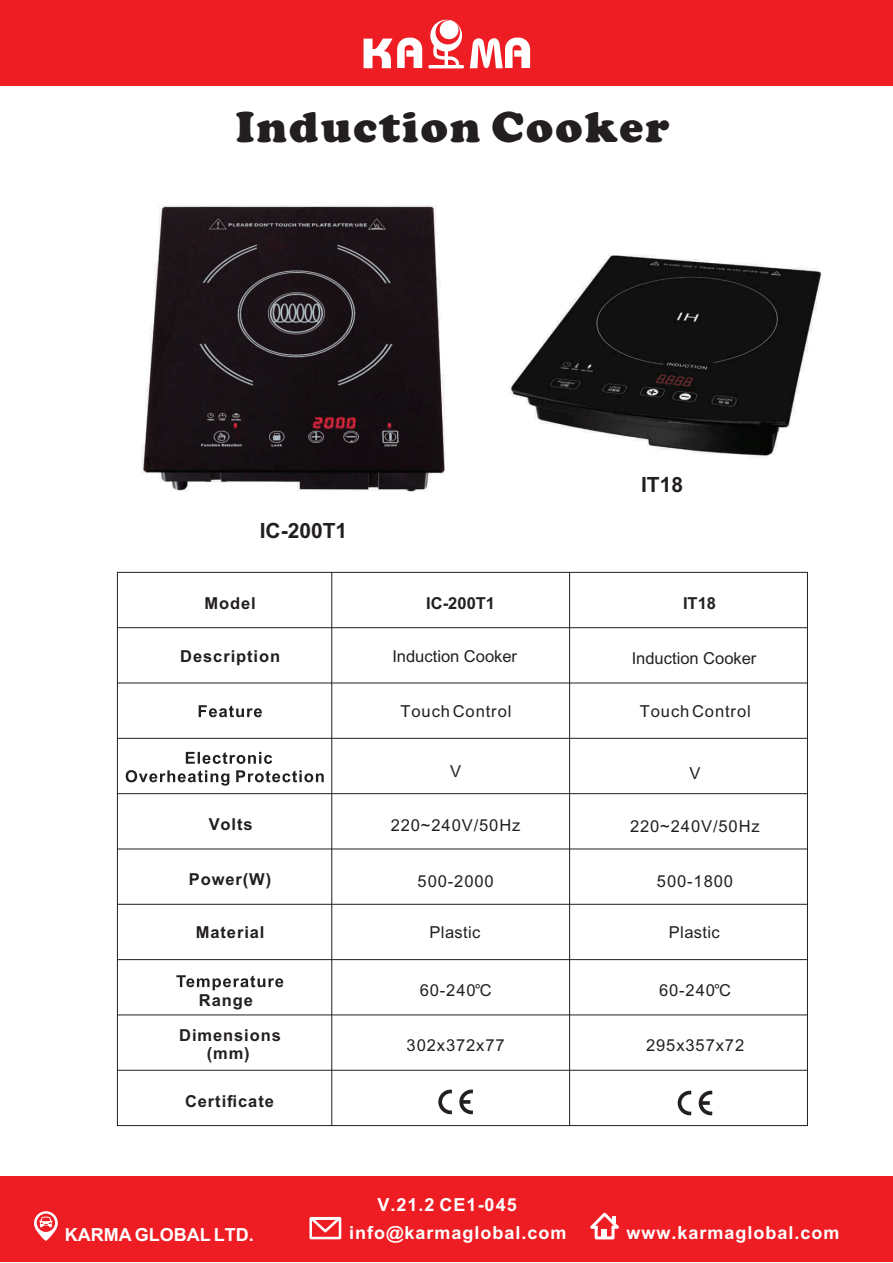
<style>
.page{position:relative;width:893px;height:1263px;background:#fff}
.page>*{position:absolute;margin:0;border:0;box-sizing:border-box;transform-origin:0 0}
.t1{font:900 45px "Cooper";letter-spacing:.05em;color:#231f20}
.t2{font:700 21px "Arial Unicode MS";color:#231f20}
.t3{font:700 18px "Arial Unicode MS";letter-spacing:.055em;color:#fff}
.t4{font:700 18px "Arial Unicode MS";color:#fff}
.t5{font:16.5px "Arial Unicode MS";letter-spacing:.055em;color:#231f20}
.t6{font:700 16.5px/18.5px "Arial Unicode MS";letter-spacing:.055em;color:#231f20;text-align:center}
.t7{font:16.5px "Arial Unicode MS";color:#231f20}
.t8{font:16.5px "Arial Unicode MS";letter-spacing:.025em;color:#231f20}
</style>
<div class="page">
<hr style="left:117px;top:572px;width:1px;height:554px;background:#231f20">
<hr style="left:331px;top:572px;width:1px;height:554px;background:#231f20">
<hr style="left:569px;top:572px;width:1px;height:554px;background:#231f20">
<hr style="left:807px;top:572px;width:1px;height:554px;background:#231f20">
<hr style="left:117px;top:1125px;width:691px;height:1px;background:#231f20">
<hr style="left:117px;top:1070px;width:691px;height:1px;background:#231f20">
<hr style="left:117px;top:1014px;width:691px;height:1px;background:#231f20">
<hr style="left:117px;top:959px;width:691px;height:1px;background:#231f20">
<hr style="left:117px;top:904px;width:691px;height:1px;background:#231f20">
<hr style="left:117px;top:848px;width:691px;height:1px;background:#231f20">
<hr style="left:117px;top:793px;width:691px;height:1px;background:#231f20">
<hr style="left:117px;top:738px;width:691px;height:1px;background:#231f20">
<hr style="left:117px;top:683px;width:691px;height:1px;background:#231f20">
<hr style="left:117px;top:627px;width:691px;height:1px;background:#231f20">
<hr style="left:117px;top:572px;width:691px;height:1px;background:#231f20">
<svg style="left:176px;top:975px;width:107px;height:15px"></svg>
<svg style="left:678px;top:1091px;width:34px;height:24px"></svg>
<svg style="left:438px;top:1089px;width:35px;height:25px"></svg>
<svg style="left:199px;top:705px;width:63px;height:12px"></svg>
<svg style="left:186px;top:752px;width:86px;height:12px"></svg>
<svg style="left:126px;top:770px;width:198px;height:16px"></svg>
<div style="left:0;top:0;width:892px;height:85px;background:#ee1d23"></div>
<svg style="left:364px;top:20px;width:166px;height:49px"></svg>
<div style="left:440px;top:20px;width:18px;height:19px;background:#fff;border-radius:50%"></div>
<img style="left:509px;top:254px;width:313px;height:205px">
<img style="left:141px;top:205px;width:304px;height:287px">
<div style="left:0;top:1176px;width:893px;height:86px;background:#ee1d23"></div>
<div style="left:309px;top:1217px;width:32px;height:22px;border:3px solid #fff"></div>
<svg style="left:309px;top:1217px;width:33px;height:18px"></svg>
<div style="left:595px;top:1226px;width:19px;height:13px;border:3px solid #fff"></div>
<svg style="left:590px;top:1212px;width:29px;height:19px"></svg>
<div style="left:601px;top:1229px;width:6px;height:8px;background:#fff"></div>
<svg style="left:34px;top:1211px;width:24px;height:30px"></svg>
<h1 class="t1" style="left:236px;top:101px;width:435px">Induction Cooker</h1>
<p class="t2" style="left:641px;top:469px;width:44px">IT18</p>
<p class="t2" style="left:260px;top:515px;width:89px">IC-200T1</p>
<p class="t6" style="left:205px;top:594px;width:53px">Model</p>
<p class="t6" style="left:426px;top:594px;width:70px">IC-200T1</p>
<p class="t6" style="left:683px;top:594px;width:35px">IT18</p>
<p class="t6" style="left:180px;top:647px;width:101px">Description</p>
<p class="t7" style="left:392px;top:644px;width:126px">Induction Cooker</p>
<p class="t7" style="left:632px;top:646px;width:126px">Induction Cooker</p>
<p class="t5" style="left:401px;top:699px;width:112px">Touch Control</p>
<p class="t5" style="left:640px;top:699px;width:112px">Touch Control</p>
<p class="t5" style="left:450px;top:760px;width:13px">V</p>
<p class="t5" style="left:689px;top:761px;width:13px">V</p>
<p class="t6" style="left:209px;top:815px;width:45px">Volts</p>
<p class="t5" style="left:391px;top:813px;width:131px">220~240V/50Hz</p>
<p class="t5" style="left:630px;top:814px;width:131px">220~240V/50Hz</p>
<p class="t6" style="left:189px;top:871px;width:84px">Power(W)</p>
<p class="t5" style="left:418px;top:869px;width:78px">500-2000</p>
<p class="t5" style="left:657px;top:869px;width:78px">500-1800</p>
<p class="t6" style="left:196px;top:924px;width:70px">Material</p>
<p class="t8" style="left:430px;top:921px;width:52px">Plastic</p>
<p class="t8" style="left:669px;top:921px;width:52px">Plastic</p>
<p class="t6" style="left:199px;top:991px;width:56px">Range</p>
<p class="t6" style="left:179px;top:1026px;width:103px">Dimensions (mm)</p>
<p class="t6" style="left:185px;top:1092px;width:90px">Certificate</p>
<p class="t5" style="left:420px;top:978px;width:73px">60-240℃</p>
<p class="t5" style="left:659px;top:978px;width:73px">60-240℃</p>
<p class="t5" style="left:407px;top:1033px;width:100px">302x372x77</p>
<p class="t5" style="left:646px;top:1033px;width:100px">295x357x72</p>
<p class="t3" style="left:378px;top:1191px;width:141px">V.21.2 CE1-045</p>
<p class="t4" style="left:65px;top:1221px;width:191px">KARMA GLOBAL LTD.</p>
<p class="t3" style="left:349px;top:1220px;width:219px">info@karmaglobal.com</p>
<p class="t3" style="left:627px;top:1220px;width:214px">www.karmaglobal.com</p>
</div>
